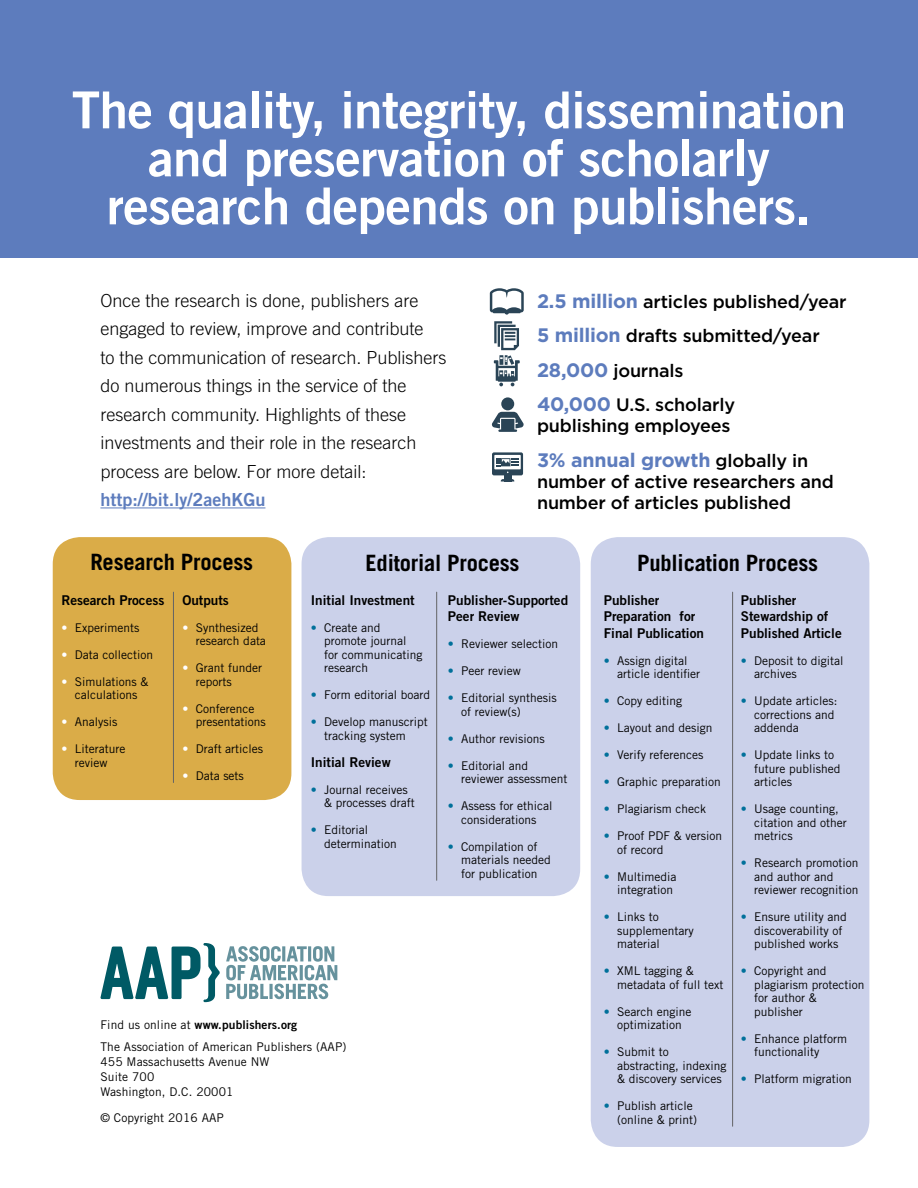
<style>
.page{position:relative;width:918px;height:1188px;background:#fff}
.page>*{position:absolute;margin:0;border:0;box-sizing:border-box;transform-origin:0 0}
.t1{font:51px/48px "Trade Gothic Bold Two";letter-spacing:-.01em;color:#fff;text-align:center}
.t2{font:700 22.5px "Trade Gothic";letter-spacing:-.01em;color:#000}
.t3{font:700 19.5px "Gotham";letter-spacing:-.01em;color:#5d7cbd}
.t4{font:300 18px/28.5px "Trade Gothic";color:#000}
.t5{font:500 18px/21px "Gotham";letter-spacing:-.01em;color:#000}
.t6{font:13.5px/16.5px "Trade Gothic Bold Two";color:#000}
.t7{font:12px/13.5px "Trade Gothic";color:#000}
.t8{font:12px "Trade Gothic Bold Two";letter-spacing:.01em;color:#000}
.s1{font-family:"Trade Gothic Bold Two";font-weight:400;color:#5d7cbd}
.s2{font-weight:700;font-size:19.5px;color:#5d7cbd}
.s3{font-weight:500;font-size:18px;color:#000}
.s4{color:#fff}
.s5{color:#00709a}
.s6{font-family:"Trade Gothic"}
</style>
<div class="page">
<div style="left:0;top:0;width:918px;height:257px;background:#5d7cbd"></div>
<hr style="left:100px;top:507px;width:165px;height:1px;background:#5d7cbd">
<div style="left:53px;top:537px;width:238px;height:263px;background:#daac48;border-radius:27px"></div>
<div style="left:302px;top:537px;width:278px;height:359px;background:#cbd1ea;border-radius:27px"></div>
<div style="left:591px;top:537px;width:278px;height:610px;background:#cbd1ea;border-radius:27px"></div>
<svg style="left:490px;top:288px;width:34px;height:27px"></svg>
<svg style="left:494px;top:321px;width:26px;height:65px"></svg>
<svg style="left:492px;top:397px;width:32px;height:35px"></svg>
<svg style="left:492px;top:452px;width:31px;height:30px"></svg>
<svg style="left:226px;top:946px;width:111px;height:53px"></svg>
<svg style="left:100px;top:943px;width:120px;height:59px"></svg>
<hr style="left:173px;top:592px;width:1px;height:191px;background:#636466">
<hr style="left:436px;top:592px;width:1px;height:288px;background:#636466">
<hr style="left:732px;top:592px;width:1px;height:534px;background:#636466">
<p class="t1" style="left:72px;top:85px;width:776px">The quality, integrity, dissemination and preservation of scholarly research depends on publishers.</p>
<p class="t4" style="left:100px;top:286px;width:348px">Once the research is done, publishers are engaged to review, improve and contribute<br>to the communication of research. Publishers do numerous things in the service of the research community. Highlights of these investments and their role in the research process are below. For more detail: <span class="s1">http://bit.ly/2aehKGu</span></p>
<p class="t5" style="left:537px;top:290px;width:311px"><span class="s2">2.5 million</span> articles published/year</p>
<p class="t5" style="left:537px;top:325px;width:284px"><span class="s2">5 million</span> drafts submitted/year</p>
<p class="t5" style="left:537px;top:359px;width:148px"><span class="s2">28,000</span> journals</p>
<p class="t5" style="left:537px;top:394px;width:200px"><span class="s2">40,000</span> U.S. scholarly publishing employees</p>
<p class="t3" style="left:537px;top:449px;width:273px">3% annual growth <span class="s3">globally in</span></p>
<p class="t5" style="left:537px;top:470px;width:298px">number of active researchers and number of articles published</p>
<p class="t2" style="left:90px;top:548px;width:164px">Research Process</p>
<p class="t2" style="left:366px;top:549px;width:155px">Editorial Process</p>
<p class="t2" style="left:637px;top:549px;width:182px">Publication Process</p>
<p class="t6" style="left:61px;top:591px;width:105px">Research Process</p>
<p class="t7" style="left:61px;top:620px;width:79px"><span class="s4">•</span> Experiments</p>
<p class="t7" style="left:61px;top:647px;width:93px"><span class="s4">•</span> Data collection</p>
<p class="t7" style="left:61px;top:674px;width:88px;text-align:center"><span class="s4">•</span> Simulations &amp; calculations</p>
<p class="t7" style="left:61px;top:715px;width:57px"><span class="s4">•</span> Analysis</p>
<p class="t7" style="left:61px;top:742px;width:65px;text-align:center"><span class="s4">•</span> Literature review</p>
<p class="t6" style="left:182px;top:591px;width:48px">Outputs</p>
<p class="t7" style="left:196px;top:620px;width:72px;text-indent:-13px"><span class="s4">•</span> Synthesized research data</p>
<p class="t7" style="left:196px;top:661px;width:68px;text-indent:-13px"><span class="s4">•</span> Grant funder reports</p>
<p class="t7" style="left:196px;top:701px;width:71px;text-indent:-13px"><span class="s4">•</span> Conference presentations</p>
<p class="t7" style="left:182px;top:742px;width:82px"><span class="s4">•</span> Draft articles</p>
<p class="t7" style="left:182px;top:769px;width:63px"><span class="s4">•</span> Data sets</p>
<p class="t6" style="left:311px;top:591px;width:105px">Initial Investment</p>
<p class="t7" style="left:324px;top:620px;width:100px;text-indent:-13px"><span class="s5">•</span> Create and promote journal for communicating research</p>
<p class="t7" style="left:311px;top:688px;width:121px"><span class="s5">•</span> Form editorial board</p>
<p class="t7" style="left:324px;top:715px;width:105px;text-indent:-13px"><span class="s5">•</span> Develop manuscript tracking system</p>
<p class="t6" style="left:311px;top:753px;width:81px">Initial Review</p>
<p class="t7" style="left:324px;top:782px;width:92px;text-indent:-13px"><span class="s5">•</span> Journal receives &amp; processes draft</p>
<p class="t7" style="left:324px;top:823px;width:74px;text-indent:-13px"><span class="s5">•</span> Editorial determination</p>
<p class="t6" style="left:448px;top:591px;width:122px">Publisher-Supported<br>Peer Review</p>
<p class="t7" style="left:448px;top:637px;width:112px"><span class="s5">•</span> Reviewer selection</p>
<p class="t7" style="left:448px;top:664px;width:74px"><span class="s5">•</span> Peer review</p>
<p class="t7" style="left:461px;top:691px;width:97px;text-indent:-13px"><span class="s5">•</span> Editorial synthesis of review(s)</p>
<p class="t7" style="left:448px;top:731px;width:98px"><span class="s5">•</span> Author revisions</p>
<p class="t7" style="left:461px;top:758px;width:108px;text-indent:-13px"><span class="s5">•</span> Editorial and reviewer assessment</p>
<p class="t7" style="left:448px;top:799px;width:106px;text-align:center"><span class="s5">•</span> Assess for ethical considerations</p>
<p class="t7" style="left:461px;top:839px;width:91px;text-indent:-13px"><span class="s5">•</span> Compilation of materials needed for publication</p>
<p class="t8" style="left:100px;top:1018px;width:198px"><span class="s6">Find us online at</span> www.publishers.org</p>
<p class="t7" style="left:100px;top:1039px;width:248px;line-height:15px">The Association of American Publishers (AAP)<br>455 Massachusetts Avenue NW<br>Suite 700<br>Washington, D.C. 20001</p>
<p class="t7" style="left:100px;top:1111px;width:125px">© Copyright 2016 AAP</p>
<p class="t6" style="left:604px;top:591px;width:102px">Publisher<br>Preparation for<br>Final Publication</p>
<p class="t7" style="left:617px;top:653px;width:85px;text-indent:-13px"><span class="s5">•</span> Assign digital article identifier</p>
<p class="t7" style="left:604px;top:694px;width:80px"><span class="s5">•</span> Copy editing</p>
<p class="t7" style="left:604px;top:721px;width:110px"><span class="s5">•</span> Layout and design</p>
<p class="t7" style="left:604px;top:748px;width:101px"><span class="s5">•</span> Verify references</p>
<p class="t7" style="left:604px;top:775px;width:118px"><span class="s5">•</span> Graphic preparation</p>
<p class="t7" style="left:604px;top:802px;width:104px"><span class="s5">•</span> Plagiarism check</p>
<p class="t7" style="left:617px;top:829px;width:106px;text-indent:-13px"><span class="s5">•</span> Proof PDF &amp; version of record</p>
<p class="t7" style="left:604px;top:869px;width:74px;text-align:right"><span class="s5">•</span> Multimedia integration</p>
<p class="t7" style="left:617px;top:910px;width:78px;text-indent:-13px"><span class="s5">•</span> Links to supplementary material</p>
<p class="t7" style="left:617px;top:964px;width:108px;text-indent:-13px"><span class="s5">•</span> XML tagging &amp; metadata of full text</p>
<p class="t7" style="left:604px;top:1004px;width:89px;text-align:center"><span class="s5">•</span> Search engine optimization</p>
<p class="t7" style="left:617px;top:1045px;width:111px;text-indent:-13px"><span class="s5">•</span> Submit to abstracting, indexing &amp; discovery services</p>
<p class="t7" style="left:617px;top:1099px;width:82px;text-indent:-13px"><span class="s5">•</span> Publish article (online &amp; print)</p>
<p class="t6" style="left:741px;top:591px;width:102px">Publisher<br>Stewardship of<br>Published Article</p>
<p class="t7" style="left:754px;top:653px;width:91px;text-indent:-13px"><span class="s5">•</span> Deposit to digital archives</p>
<p class="t7" style="left:754px;top:694px;width:85px;text-indent:-13px"><span class="s5">•</span> Update articles: corrections and addenda</p>
<p class="t7" style="left:754px;top:748px;width:88px;text-indent:-13px"><span class="s5">•</span> Update links to future published articles</p>
<p class="t7" style="left:754px;top:802px;width:94px;text-indent:-13px"><span class="s5">•</span> Usage counting, citation and other metrics</p>
<p class="t7" style="left:754px;top:856px;width:106px;text-indent:-13px"><span class="s5">•</span> Research promotion and author and reviewer recognition</p>
<p class="t7" style="left:754px;top:910px;width:94px;text-indent:-13px"><span class="s5">•</span> Ensure utility and discoverability of published works</p>
<p class="t7" style="left:754px;top:964px;width:112px;text-indent:-13px"><span class="s5">•</span> Copyright and plagiarism protection for author &amp; publisher</p>
<p class="t7" style="left:754px;top:1031px;width:95px;text-indent:-13px"><span class="s5">•</span> Enhance platform functionality</p>
<p class="t7" style="left:741px;top:1072px;width:112px"><span class="s5">•</span> Platform migration</p>
</div>
